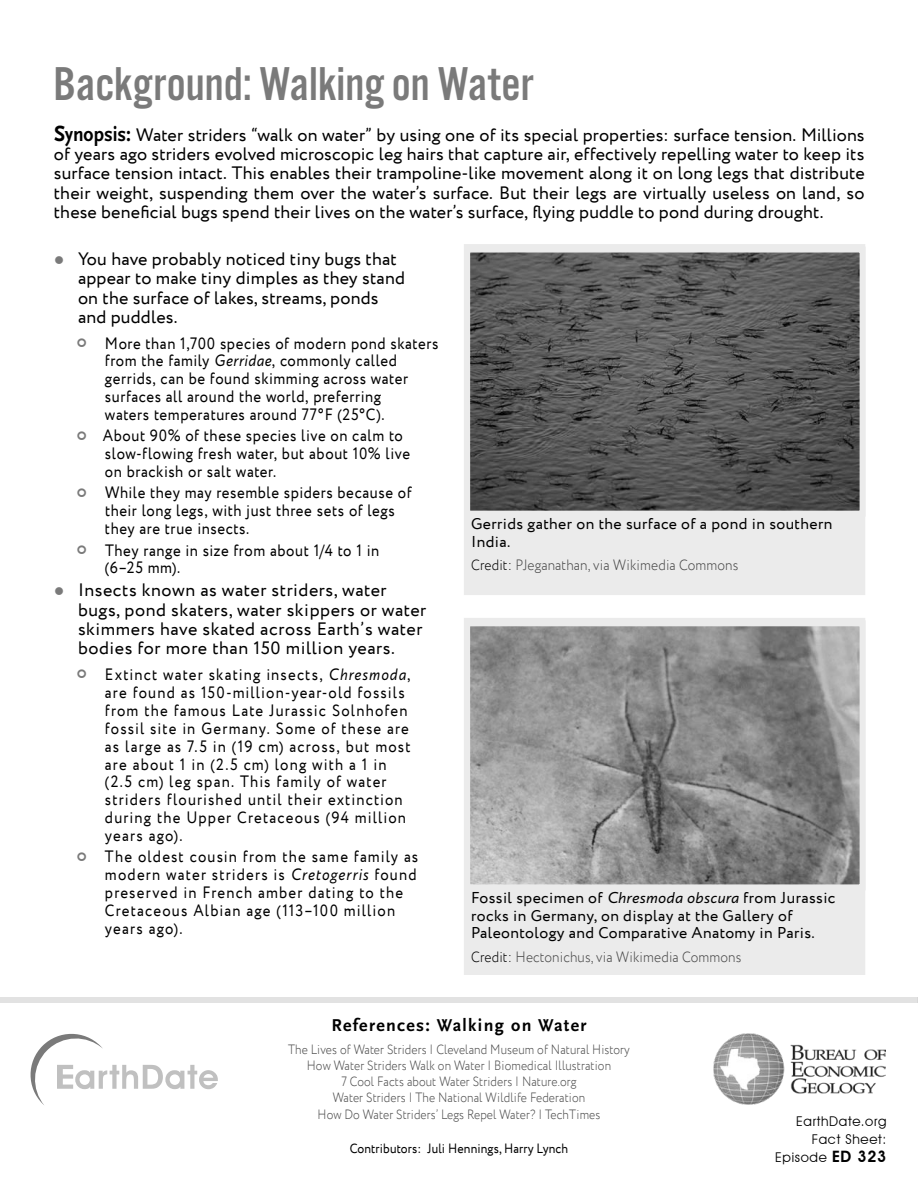
<style>
.page{position:relative;width:918px;height:1188px;background:#fff}
.page>*{position:absolute;margin:0;border:0;box-sizing:border-box;transform-origin:0 0}
.t1{font:49.35px "Alternate Got No 3 D";color:#7a7a7a}
.t2{font:18px/19.4px "Circe";letter-spacing:.01em;color:#000;text-align:justify}
.t3{font:18px/19.4px "Circe";letter-spacing:.03em;color:#000}
.t4{font:700 18px "Scala Sans Pro";letter-spacing:.075em;color:#000}
.t5{font:16.5px/18px "Circe";letter-spacing:.06em;color:#000;scale:.9 1}
.t6{font:16.5px/18px "Circe";letter-spacing:.04em;color:#000;scale:.9 1}
.t7{font:16.5px/18px "Circe";letter-spacing:.035em;color:#000;scale:.9 1}
.t8{font:15.75px/18px "Circe";letter-spacing:.025em;color:#000}
.t9{font:300 15px "Circe";letter-spacing:.01em;color:#474747;scale:.9 1}
.t10{font:300 13.5px/16.2px "Circe";letter-spacing:.01em;color:#4b4b4b;text-align:center;scale:.87 1}
.t11{font:13.5px "Circe";letter-spacing:.01em;color:#000;scale:.9 1}
.t12{font:13.5px/18px "Avant Garde IT Cby BT";letter-spacing:.05em;color:#000;text-align:right}
.s1{font-family:"Scala Sans Pro";font-weight:700;font-size:22.95px}
.s2{font-family:"Scala Sans Pro";font-weight:700;font-size:21.3px}
.s3{color:#7a7a7a}
.s4{font-style:italic}
.s5{color:#000}
.s6{font-weight:600;font-size:15.75px}
</style>
<div class="page">
<div style="left:464px;top:520px;width:401px;height:75px;background:#ebebeb"></div>
<svg style="left:464px;top:244px;width:402px;height:276px;background:#636363"></svg>
<img style="left:713px;top:1034px;width:173px;height:71px">
<svg style="left:30px;top:1033px;width:188px;height:72px"></svg>
<div style="left:0;top:998px;width:918px;height:5px;background:#e2e2e2"></div>
<div style="left:464px;top:893px;width:401px;height:82px;background:#ebebeb"></div>
<svg style="left:464px;top:618px;width:402px;height:275px;background:#969696"></svg>
<h1 class="t1" style="left:53px;top:58px;width:481px">Background: Walking on Water</h1>
<p class="t2" style="left:54px;top:125px;width:812px"><span class="s1">S</span><span class="s2">ynopsis:</span> Water striders “walk on water” by using one of its special properties: surface tension. Millions of years ago striders evolved microscopic leg hairs that capture air, effectively repelling water to keep its surface tension intact. This enables their trampoline-like movement along it on long legs that distribute their weight, suspending them over the water’s surface. But their legs are virtually useless on land, so these beneficial bugs spend their lives on the water’s surface, flying puddle to pond during drought.</p>
<p class="t2" style="left:78px;top:250px;width:328px;text-align:left;text-indent:-24px"><span class="s3">●</span> You have probably noticed tiny bugs that appear to make tiny dimples as they stand on the surface of lakes, streams, ponds and puddles.</p>
<p class="t6" style="left:105px;top:334px;width:372px">More than 1,700 species of modern pond skaters from the family <span class="s4">Gerridae</span>, commonly called gerrids, can be found skimming across water surfaces all around the world, preferring<br>waters temperatures around 77°F (25°C).</p>
<p class="t6" style="left:103px;top:427px;width:343px">About 90% of these species live on calm to slow-flowing fresh water, but about 10% live on brackish or salt water.</p>
<p class="t7" style="left:105px;top:484px;width:342px">While they may resemble spiders because of their long legs, with just three sets of legs they are true insects.</p>
<p class="t6" style="left:105px;top:541px;width:306px">They range in size from about 1/4 to 1 in (6–25 mm).</p>
<p class="t3" style="left:78px;top:581px;width:350px;text-indent:-24px"><span class="s3">●</span> Insects known as water striders, water bugs, pond skaters, water skippers or water skimmers have skated across Earth’s water bodies for more than 150 million years.</p>
<p class="t5" style="left:105px;top:666px;width:341px">Extinct water skating insects, <span class="s4">Chresmoda</span>, are found as 150-million-year-old fossils from the famous Late Jurassic Solnhofen fossil site in Germany. Some of these are as large as 7.5 in (19 cm) across, but most are about 1 in (2.5 cm) long with a 1 in (2.5 cm) leg span. This family of water striders flourished until their extinction during the Upper Cretaceous (94 million years ago).</p>
<p class="t5" style="left:105px;top:848px;width:350px">The oldest cousin from the same family as modern water striders is <span class="s4">Cretogerris</span> found preserved in French amber dating to the Cretaceous Albian age (113–100 million years ago).</p>
<p class="t8" style="left:471px;top:515px;width:363px">Gerrids gather on the surface of a pond in southern<br>India.</p>
<p class="t9" style="left:471px;top:555px;width:299px"><span class="s5">Credit:</span> PJeganathan, via Wikimedia Commons</p>
<p class="t8" style="left:471px;top:889px;width:366px">Fossil specimen of <span class="s4">Chresmoda obscura</span> from Jurassic rocks in Germany, on display at the Gallery of<br>Paleontology and Comparative Anatomy in Paris.</p>
<p class="t9" style="left:471px;top:947px;width:302px"><span class="s5">Credit:</span> Hectonichus, via Wikimedia Commons</p>
<p class="t4" style="left:331px;top:1015px;width:257px">References: Walking on Water</p>
<p class="t10" style="left:288px;top:1042px;width:394px">The Lives of Water Striders | Cleveland Museum of Natural History How Water Striders Walk on Water | Biomedical Illustration<br>7 Cool Facts about Water Striders | Nature.org<br>Water Striders | The National Wildlife Federation<br>How Do Water Striders’ Legs Repel Water? | TechTimes</p>
<p class="t11" style="left:350px;top:1139px;width:244px">Contributors: Juli Hennings, Harry Lynch</p>
<p class="t12" style="left:775px;top:1113px;width:113px">EarthDate.org<br>Fact Sheet:<br>Episode <span class="s6">ED 323</span></p>
</div>
